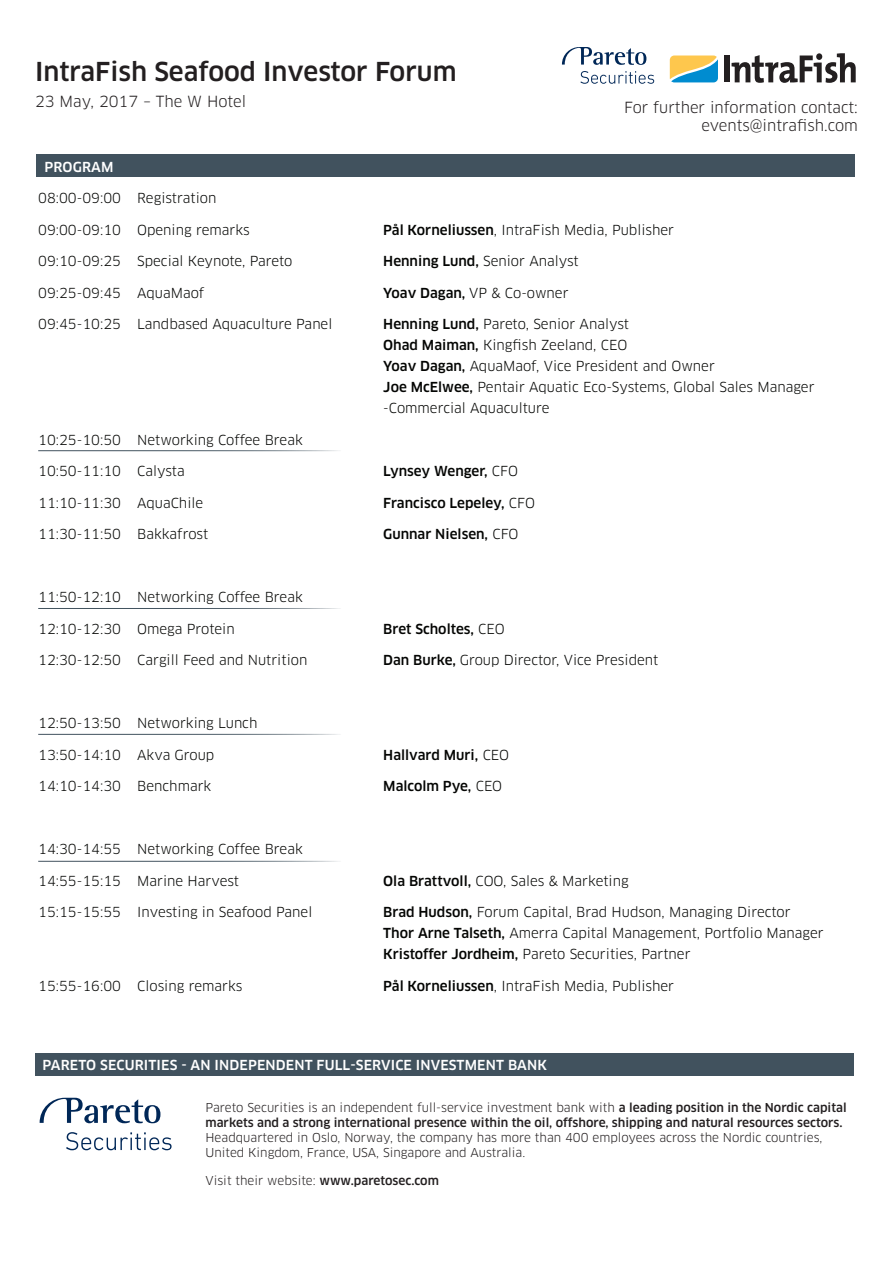
<style>
.page{position:relative;width:893px;height:1263px;background:#fff}
.page>*{position:absolute;margin:0;border:0;box-sizing:border-box;transform-origin:0 0}
.t1{font:500 25.5px "Clan OT";color:#231f20}
.t2{font:15px/18px "Clan OT";color:#231f20;text-align:right}
.t3{font:13.5px "Clan OT";color:#040503}
.t4{font:500 13.5px "Clan OT";color:#040503}
.t5{font:500 13.5px "Clan OT";letter-spacing:.01em;color:#fff}
.t6{font:12px/15px "Clan OT";color:#231f20}
.s1{font-weight:500}
.s2{font-weight:400}
</style>
<div class="page">
<hr style="left:38px;top:861px;width:303px;height:1px;background:#41525e">
<hr style="left:38px;top:734px;width:303px;height:1px;background:#41525e">
<hr style="left:38px;top:608px;width:303px;height:1px;background:#41525e">
<hr style="left:38px;top:450px;width:303px;height:1px;background:#41525e">
<div style="left:36px;top:155px;width:819px;height:22px;background:#41525e"></div>
<svg style="left:670px;top:56px;width:48px;height:26px"></svg>
<div style="left:724px;top:56px;width:5px;height:26px;background:#231f20"></div>
<svg style="left:732px;top:53px;width:124px;height:30px"></svg>
<svg style="left:562px;top:47px;width:84px;height:18px"></svg>
<svg style="left:580px;top:71px;width:74px;height:13px"></svg>
<svg style="left:40px;top:1098px;width:120px;height:25px"></svg>
<svg style="left:66px;top:1132px;width:106px;height:18px"></svg>
<div style="left:35px;top:1053px;width:819px;height:23px;background:#41525e"></div>
<p class="t1" style="left:35px;top:57px;width:423px">IntraFish Seafood Investor Forum</p>
<p class="t2" style="left:35px;top:92px;width:213px">23 May, 2017 – The W Hotel</p>
<p class="t5" style="left:45px;top:159px;width:71px">PROGRAM</p>
<p class="t2" style="left:624px;top:98px;width:235px">For further information contact: events@intrafish.com</p>
<p class="t3" style="left:38px;top:190px;width:180px">08:00-09:00 Registration</p>
<p class="t3" style="left:38px;top:221px;width:213px">09:00-09:10 Opening remarks</p>
<p class="t3" style="left:383px;top:221px;width:292px"><span class="s1">Pål Korneliussen</span>, IntraFish Media, Publisher</p>
<p class="t3" style="left:38px;top:253px;width:256px">09:10-09:25 Special Keynote, Pareto</p>
<p class="t3" style="left:383px;top:253px;width:197px"><span class="s1">Henning Lund,</span> Senior Analyst</p>
<p class="t3" style="left:38px;top:284px;width:168px">09:25-09:45 AquaMaof</p>
<p class="t3" style="left:383px;top:284px;width:187px"><span class="s1">Yoav Dagan,</span> VP &amp; Co-owner</p>
<p class="t3" style="left:38px;top:316px;width:296px">09:45-10:25 Landbased Aquaculture Panel</p>
<p class="t3" style="left:383px;top:316px;width:247px"><span class="s1">Henning Lund,</span> Pareto, Senior Analyst</p>
<p class="t3" style="left:383px;top:337px;width:246px"><span class="s1">Ohad Maiman,</span> Kingfish Zeeland, CEO</p>
<p class="t3" style="left:383px;top:358px;width:333px"><span class="s1">Yoav Dagan,</span> AquaMaof, Vice President and Owner</p>
<p class="t3" style="left:383px;top:379px;width:433px"><span class="s1">Joe McElwee,</span> Pentair Aquatic Eco-Systems, Global Sales Manager</p>
<p class="t3" style="left:383px;top:400px;width:168px">-Commercial Aquaculture</p>
<p class="t3" style="left:38px;top:431px;width:266px">10:25-10:50 Networking Coffee Break</p>
<p class="t3" style="left:38px;top:463px;width:148px">10:50-11:10 Calysta</p>
<p class="t4" style="left:383px;top:463px;width:136px">Lynsey Wenger, <span class="s2">CFO</span></p>
<p class="t3" style="left:38px;top:494px;width:167px">11:10-11:30 AquaChile</p>
<p class="t4" style="left:383px;top:495px;width:153px">Francisco Lepeley, <span class="s2">CFO</span></p>
<p class="t3" style="left:38px;top:526px;width:172px">11:30-11:50 Bakkafrost</p>
<p class="t4" style="left:383px;top:526px;width:137px">Gunnar Nielsen, <span class="s2">CFO</span></p>
<p class="t3" style="left:38px;top:589px;width:266px">11:50-12:10 Networking Coffee Break</p>
<p class="t3" style="left:38px;top:620px;width:198px">12:10-12:30 Omega Protein</p>
<p class="t4" style="left:383px;top:621px;width:123px">Bret Scholtes, <span class="s2">CEO</span></p>
<p class="t3" style="left:38px;top:652px;width:271px">12:30-12:50 Cargill Feed and Nutrition</p>
<p class="t3" style="left:383px;top:652px;width:277px"><span class="s1">Dan Burke,</span> Group Director, Vice President</p>
<p class="t3" style="left:38px;top:715px;width:221px">12:50-13:50 Networking Lunch</p>
<p class="t3" style="left:38px;top:746px;width:178px">13:50-14:10 Akva Group</p>
<p class="t4" style="left:383px;top:747px;width:127px">Hallvard Muri, <span class="s2">CEO</span></p>
<p class="t3" style="left:38px;top:778px;width:175px">14:10-14:30 Benchmark</p>
<p class="t4" style="left:383px;top:778px;width:121px">Malcolm Pye, <span class="s2">CEO</span></p>
<p class="t3" style="left:38px;top:841px;width:266px">14:30-14:55 Networking Coffee Break</p>
<p class="t3" style="left:38px;top:872px;width:202px">14:55-15:15 Marine Harvest</p>
<p class="t3" style="left:383px;top:872px;width:247px"><span class="s1">Ola Brattvoll,</span> COO, Sales &amp; Marketing</p>
<p class="t3" style="left:38px;top:904px;width:276px">15:15-15:55 Investing in Seafood Panel</p>
<p class="t3" style="left:383px;top:904px;width:409px"><span class="s1">Brad Hudson,</span> Forum Capital, Brad Hudson, Managing Director</p>
<p class="t3" style="left:383px;top:925px;width:442px"><span class="s1">Thor Arne Talseth,</span> Amerra Capital Management, Portfolio Manager</p>
<p class="t3" style="left:383px;top:946px;width:309px"><span class="s1">Kristoffer Jordheim,</span> Pareto Securities, Partner</p>
<p class="t3" style="left:38px;top:977px;width:206px">15:55-16:00 Closing remarks</p>
<p class="t3" style="left:383px;top:977px;width:292px"><span class="s1">Pål Korneliussen</span>, IntraFish Media, Publisher</p>
<p class="t5" style="left:42px;top:1057px;width:506px">PARETO SECURITIES - AN INDEPENDENT FULL-SERVICE INVESTMENT BANK</p>
<p class="t6" style="left:206px;top:1100px;width:643px">Pareto Securities is an independent full-service investment bank with <span class="s1">a leading position in the Nordic capital markets and a strong international presence within the oil, offshore, shipping and natural resources sectors.<br></span>Headquartered in Oslo, Norway, the company has more than 400 employees across the Nordic countries, United Kingdom, France, USA, Singapore and Australia.</p>
<p class="t6" style="left:206px;top:1173px;width:235px">Visit their website: <span class="s1">www.paretosec.com</span></p>
</div>
